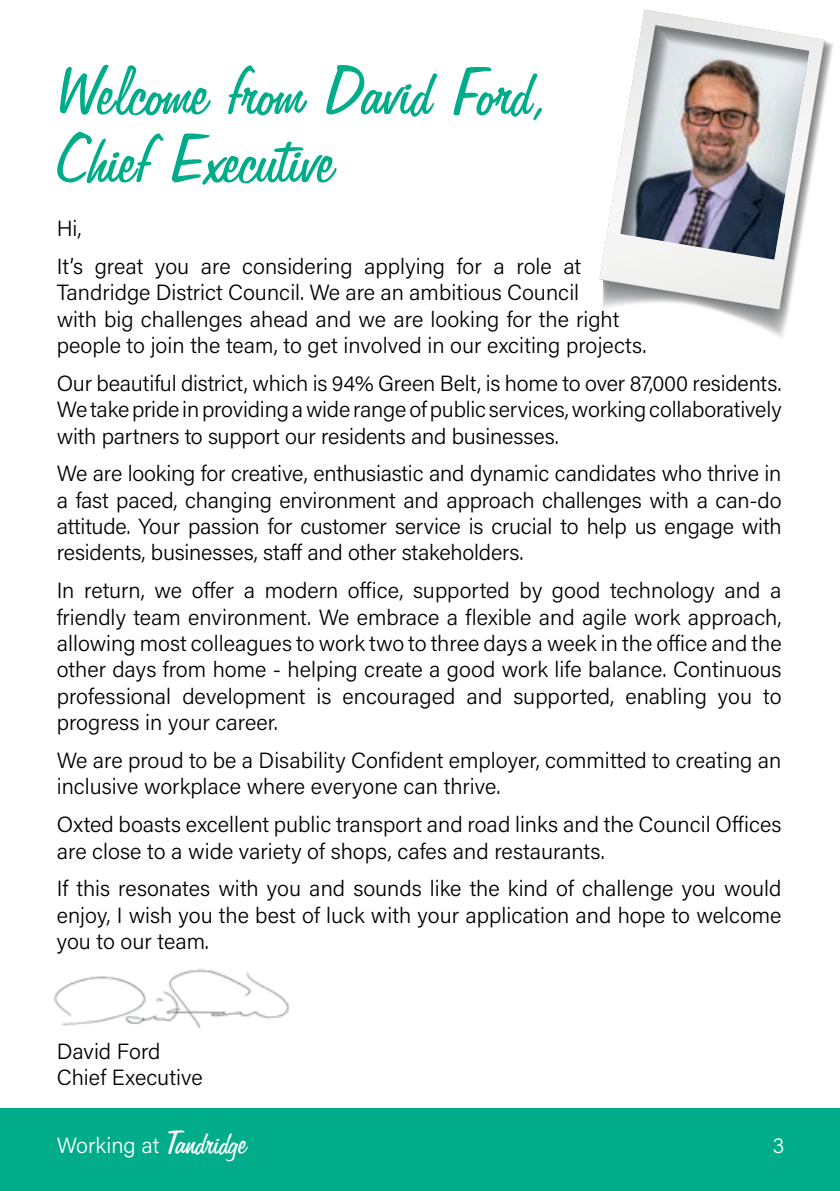
<style>
.page{position:relative;width:840px;height:1191px;background:#fff}
.page>*{position:absolute;margin:0;border:0;box-sizing:border-box;transform-origin:0 0}
.t1{font:78px "Freehand 575 BT Regular B";color:#00ac89}
.t2{font:300 22px/26.4px "Acumin Pro";color:#000;text-align:justify}
.t3{font:300 22px "Acumin Pro";color:#fff}
.s1{font-family:"Freehand 575 BT Regular B";font-weight:400;font-size:38px}
</style>
<div class="page">
<div style="left:0;top:1108px;width:839px;height:83px;background:#00ac89"></div>
<svg style="left:599px;top:10px;width:224px;height:299px"></svg>
<img style="left:53px;top:969px;width:237px;height:60px">
<h2 class="t1" style="left:57px;top:50px;width:498px">Welcome from David Ford,</h2>
<h2 class="t1" style="left:57px;top:118px;width:280px">Chief Executive</h2>
<p class="t2" style="left:57px;top:214px;width:26px">Hi,</p>
<p class="t2" style="left:57px;top:252px;width:591px;text-align:left">It’s great you are considering applying for a role at Tandridge District Council. We are an ambitious Council<br>with big challenges ahead and we are looking for the right people to join the team, to get involved in our exciting projects.</p>
<p class="t2" style="left:57px;top:369px;width:726px">Our beautiful district, which is 94% Green Belt, is home to over 87,000 residents.<br>We take pride in providing a wide range of public services, working collaboratively with partners to support our residents and businesses.</p>
<p class="t2" style="left:57px;top:459px;width:726px">We are looking for creative, enthusiastic and dynamic candidates who thrive in a fast paced, changing environment and approach challenges with a can-do attitude. Your passion for customer service is crucial to help us engage with residents, businesses, staff and other stakeholders.</p>
<p class="t2" style="left:57px;top:576px;width:726px">In return, we offer a modern office, supported by good technology and a friendly team environment. We embrace a flexible and agile work approach, allowing most colleagues to work two to three days a week in the office and the other days from home - helping create a good work life balance. Continuous professional development is encouraged and supported, enabling you to progress in your career.</p>
<p class="t2" style="left:57px;top:746px;width:725px">We are proud to be a Disability Confident employer, committed to creating an inclusive workplace where everyone can thrive.</p>
<p class="t2" style="left:57px;top:810px;width:726px">Oxted boasts excellent public transport and road links and the Council Offices are close to a wide variety of shops, cafes and restaurants.</p>
<p class="t2" style="left:57px;top:874px;width:725px">If this resonates with you and sounds like the kind of challenge you would enjoy, I wish you the best of luck with your application and hope to welcome you to our team.</p>
<p class="t2" style="left:57px;top:1037px;width:105px">David Ford</p>
<p class="t2" style="left:57px;top:1063px;width:147px">Chief Executive</p>
<p class="t3" style="left:57px;top:1130px;width:192px">Working at <span class="s1">Tandridge</span></p>
<p class="t3" style="left:772px;top:1130px;width:14px">3</p>
</div>
